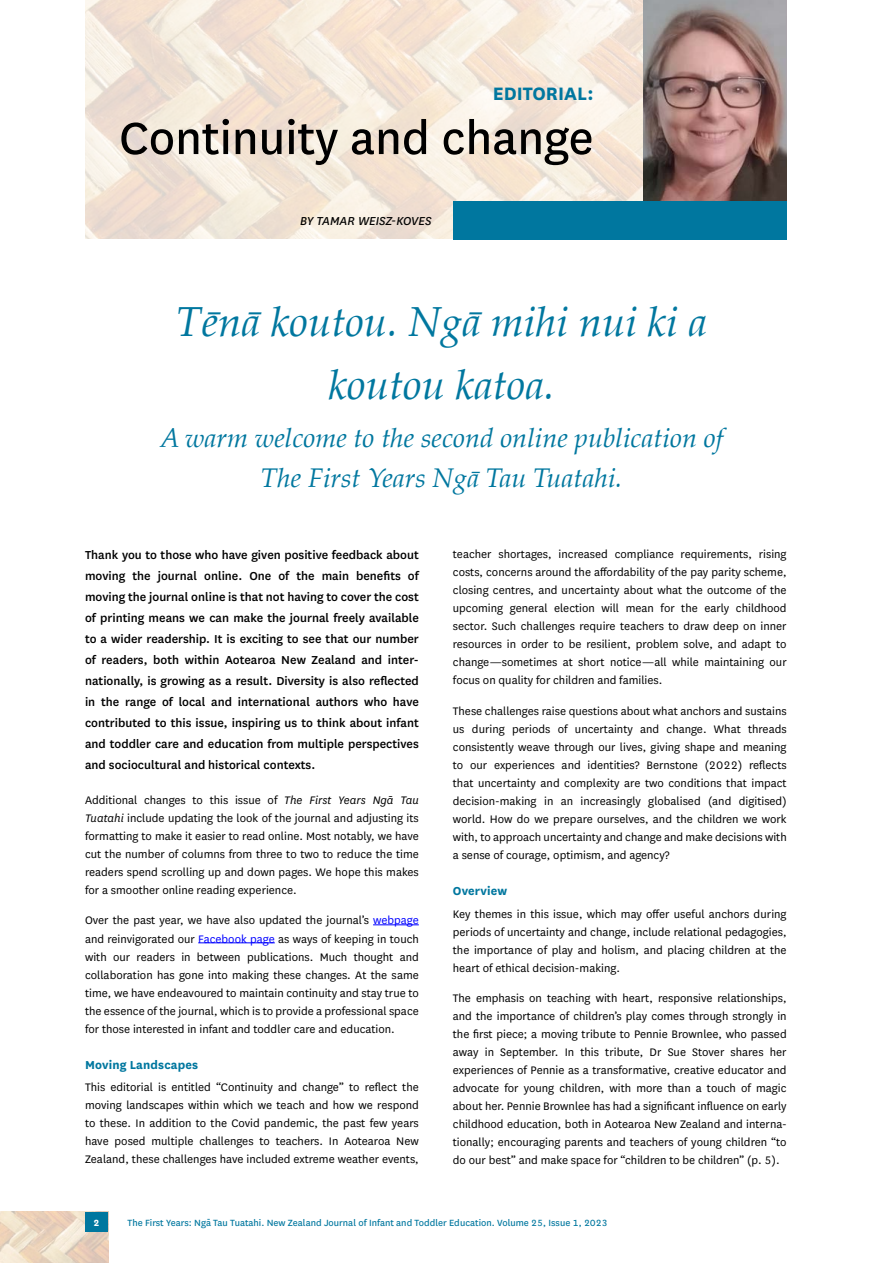
<style>
.page{position:relative;width:893px;height:1263px;background:#fff}
.page>*{position:absolute;margin:0;border:0;box-sizing:border-box;transform-origin:0 0}
.t1{font:52.5px "National";color:#000}
.t2{font:italic 42px/62.2px "Palatino";color:#00779f;text-align:center}
.t3{font:italic 27px/39.8px "Palatino";color:#00779f;text-align:center}
.t4{font:700 21px "National";color:#00779f}
.t5{font:500 13.5px/21px "National";color:#000;text-align:justify}
.t6{font:700 13.5px "National";letter-spacing:.01em;color:#00779f}
.t7{font:italic 13.5px "National";color:#000}
.t8{font:12.75px/18px "National";color:#000;text-align:justify}
.t9{font:10.5px "National";color:#00779f}
.t10{font:700 10.5px "National";color:#fff}
.s1{font-style:italic}
.s2{color:#00f}
</style>
<div class="page">
<img style="left:0;top:1212px;width:108px;height:51px">
<div style="left:85px;top:1212px;width:23px;height:19px;background:#00779f"></div>
<img style="left:85px;top:0;width:558px;height:239px">
<hr style="left:373px;top:924px;width:46px;height:1px;background:#00f">
<hr style="left:198px;top:942px;width:77px;height:1px;background:#00f">
<img style="left:643px;top:0;width:144px;height:201px">
<div style="left:453px;top:201px;width:334px;height:38px;background:#00779f"></div>
<h3 class="t4" style="left:493px;top:78px;width:102px">EDITORIAL:</h3>
<h1 class="t1" style="left:119px;top:103px;width:476px">Continuity and change</h1>
<p class="t7" style="left:300px;top:213px;width:133px">BY TAMAR WEISZ-KOVES</p>
<h2 class="t2" style="left:176px;top:290px;width:532px">Tēnā koutou. Ngā mihi nui ki a koutou katoa.</h2>
<h3 class="t3" style="left:160px;top:417px;width:565px">A warm welcome to the second online publication of<br>The First Years Ngā Tau Tuatahi.</h3>
<p class="t5" style="left:85px;top:543px;width:335px">Thank you to those who have given positive feedback about moving the journal online. One of the main benefits of moving the journal online is that not having to cover the cost of printing means we can make the journal freely available to a wider readership. It is exciting to see that our number of readers, both within Aotearoa New Zealand and inter&shy;nationally, is growing as a result. Diversity is also reflected in the range of local and international authors who have contributed to this issue, inspiring us to think about infant and toddler care and education from multiple perspectives and sociocultural and historical contexts.</p>
<p class="t8" style="left:85px;top:790px;width:335px">Additional changes to this issue of <span class="s1">The First Years Ngā Tau Tuatahi</span> include updating the look of the journal and adjusting its formatting to make it easier to read online. Most notably, we have cut the number of columns from three to two to reduce the time readers spend scrolling up and down pages. We hope this makes for a smoother online reading experience.</p>
<p class="t8" style="left:85px;top:911px;width:335px">Over the past year, we have also updated the journal’s <span class="s2">webpage </span>and reinvigorated our <span class="s2">Facebook page</span> as ways of keeping in touch with our readers in between publications. Much thought and collaboration has gone into making these changes. At the same time, we have endeavoured to maintain continuity and stay true to the essence of the journal, which is to provide a professional space for those interested in infant and toddler care and education.</p>
<p class="t6" style="left:85px;top:1055px;width:115px">Moving Landscapes</p>
<p class="t8" style="left:85px;top:1078px;width:335px">This editorial is entitled “Continuity and change” to reflect the moving landscapes within which we teach and how we respond to these. In addition to the Covid pandemic, the past few years have posed multiple challenges to teachers. In Aotearoa New Zealand, these challenges have included extreme weather events,</p>
<p class="t8" style="left:453px;top:545px;width:335px">teacher shortages, increased compliance requirements, rising costs, concerns around the affordability of the pay parity scheme, closing centres, and uncertainty about what the outcome of the upcoming general election will mean for the early childhood sector. Such challenges require teachers to draw deep on inner resources in order to be resilient, problem solve, and adapt to change—sometimes at short notice—all while maintaining our focus on quality for children and families.</p>
<p class="t8" style="left:453px;top:701px;width:335px">These challenges raise questions about what anchors and sustains us during periods of uncertainty and change. What threads consistently weave through our lives, giving shape and meaning to our experiences and identities? Bernstone (2022) reflects that uncertainty and complexity are two conditions that impact decision-making in an increasingly globalised (and digitised) world. How do we prepare ourselves, and the children we work with, to approach uncertainty and change and make decisions with a sense of courage, optimism, and agency?</p>
<p class="t6" style="left:453px;top:882px;width:56px">Overview</p>
<p class="t8" style="left:453px;top:904px;width:335px">Key themes in this issue, which may offer useful anchors during periods of uncertainty and change, include relational pedagogies, the importance of play and holism, and placing children at the heart of ethical decision-making.</p>
<p class="t8" style="left:453px;top:989px;width:335px">The emphasis on teaching with heart, responsive relationships, and the importance of children’s play comes through strongly in the first piece; a moving tribute to Pennie Brownlee, who passed away in September. In this tribute, Dr Sue Stover shares her experiences of Pennie as a transformative, creative educator and advocate for young children, with more than a touch of magic about her. Pennie Brownlee has had a significant influence on early childhood education, both in Aotearoa New Zealand and interna&shy;tionally; encouraging parents and teachers of young children “to do our best” and make space for “children to be children” (p. 5).</p>
<p class="t10" style="left:94px;top:1215px;width:7px">2</p>
<p class="t9" style="left:128px;top:1216px;width:482px">The First Years: Nga- Tau Tuatahi. New Zealand Journal of Infant and Toddler Education. Volume 25, Issue 1, 2023</p>
</div>
